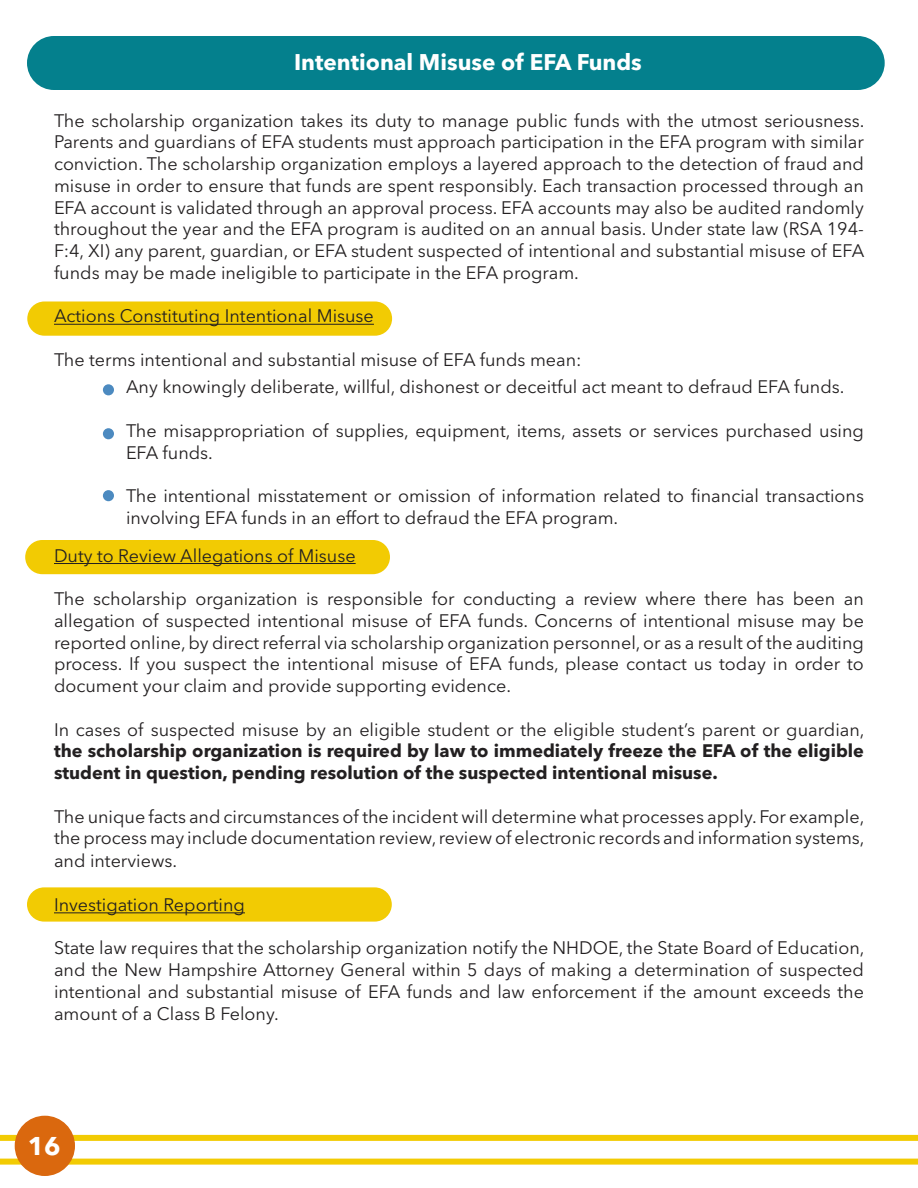
<style>
.page{position:relative;width:918px;height:1188px;background:#fff}
.page>*{position:absolute;margin:0;border:0;box-sizing:border-box;transform-origin:0 0}
.t1{font:700 25.5px "Avenir Next LT Pro";color:#fff}
.t2{font:700 22.5px "Avenir Next LT Pro";color:#fff}
.t3{font:18px/21.8px "Avenir Next LT Pro";color:#232021;text-align:justify}
.t4{font:700 18px/21.8px "Avenir Next LT Pro";color:#232021;text-align:justify}
.s1{font-weight:400}
</style>
<div class="page">
<div style="left:27px;top:887px;width:365px;height:35px;background:#f2cb03;border-radius:17px"></div>
<div style="left:27px;top:302px;width:365px;height:34px;background:#f2cb03;border-radius:17px"></div>
<div style="left:25px;top:540px;width:365px;height:34px;background:#f2cb03;border-radius:17px"></div>
<hr style="left:54px;top:324px;width:320px;height:1px;background:#232021">
<hr style="left:54px;top:563px;width:302px;height:1px;background:#232021">
<hr style="left:54px;top:912px;width:191px;height:1px;background:#232021">
<div style="left:0;top:1159px;width:918px;height:6px;background:#f2cb03"></div>
<div style="left:0;top:1135px;width:918px;height:6px;background:#f2cb03"></div>
<div style="left:27px;top:36px;width:858px;height:54px;background:#04808d;border-radius:27px"></div>
<div style="left:15px;top:1116px;width:59px;height:59px;background:#da680e;border-radius:50%"></div>
<div style="left:15px;top:1116px;width:60px;height:60px;border:2px solid #da680e;border-radius:50%"></div>
<div style="left:103px;top:384px;width:11px;height:11px;background:#4c8ac0;border-radius:50%"></div>
<div style="left:103px;top:428px;width:11px;height:11px;background:#4c8ac0;border-radius:50%"></div>
<div style="left:103px;top:490px;width:11px;height:11px;background:#4c8ac0;border-radius:50%"></div>
<p class="t2" style="left:294px;top:48px;width:349px">Intentional Misuse of EFA Funds</p>
<p class="t3" style="left:54px;top:109px;width:812px">The scholarship organization takes its duty to manage public funds with the utmost seriousness.<br>Parents and guardians of EFA students must approach participation in the EFA program with similar conviction. The scholarship organization employs a layered approach to the detection of fraud and misuse in order to ensure that funds are spent responsibly. Each transaction processed through an EFA account is validated through an approval process. EFA accounts may also be audited randomly throughout the year and the EFA program is audited on an annual basis. Under state law (RSA 194- F:4, XI) any parent, guardian, or EFA student suspected of intentional and substantial misuse of EFA funds may be made ineligible to participate in the EFA program.</p>
<p class="t3" style="left:54px;top:305px;width:321px">Actions Constituting Intentional Misuse</p>
<p class="t3" style="left:54px;top:349px;width:529px">The terms intentional and substantial misuse of EFA funds mean:</p>
<p class="t3" style="left:126px;top:376px;width:720px">Any knowingly deliberate, willful, dishonest or deceitful act meant to defraud EFA funds.</p>
<p class="t3" style="left:126px;top:420px;width:740px">The misappropriation of supplies, equipment, items, assets or services purchased using<br>EFA funds.</p>
<p class="t3" style="left:126px;top:485px;width:740px">The intentional misstatement or omission of information related to financial transactions involving EFA funds in an effort to defraud the EFA program.</p>
<p class="t3" style="left:54px;top:544px;width:303px">Duty to Review Allegations of Misuse</p>
<p class="t3" style="left:54px;top:588px;width:812px">The scholarship organization is responsible for conducting a review where there has been an allegation of suspected intentional misuse of EFA funds. Concerns of intentional misuse may be reported online, by direct referral via scholarship organization personnel, or as a result of the auditing process. If you suspect the intentional misuse of EFA funds, please contact us today in order to document your claim and provide supporting evidence.</p>
<p class="t4" style="left:54px;top:718px;width:812px"><span class="s1">In cases of suspected misuse by an eligible student or the eligible student’s parent or guardian, </span>the scholarship organization is required by law to immediately freeze the EFA of the eligible student in question, pending resolution of the suspected intentional misuse.</p>
<p class="t3" style="left:54px;top:805px;width:812px;line-height:22.2px">The unique facts and circumstances of the incident will determine what processes apply. For example, the process may include documentation review, review of electronic records and information systems, and interviews.</p>
<p class="t3" style="left:54px;top:894px;width:192px">Investigation Reporting</p>
<p class="t3" style="left:54px;top:937px;width:812px">State law requires that the scholarship organization notify the NHDOE, the State Board of Education, and the New Hampshire Attorney General within 5 days of making a determination of suspected intentional and substantial misuse of EFA funds and law enforcement if the amount exceeds the amount of a Class B Felony.</p>
<p class="t1" style="left:28px;top:1131px;width:34px">16</p>
</div>
